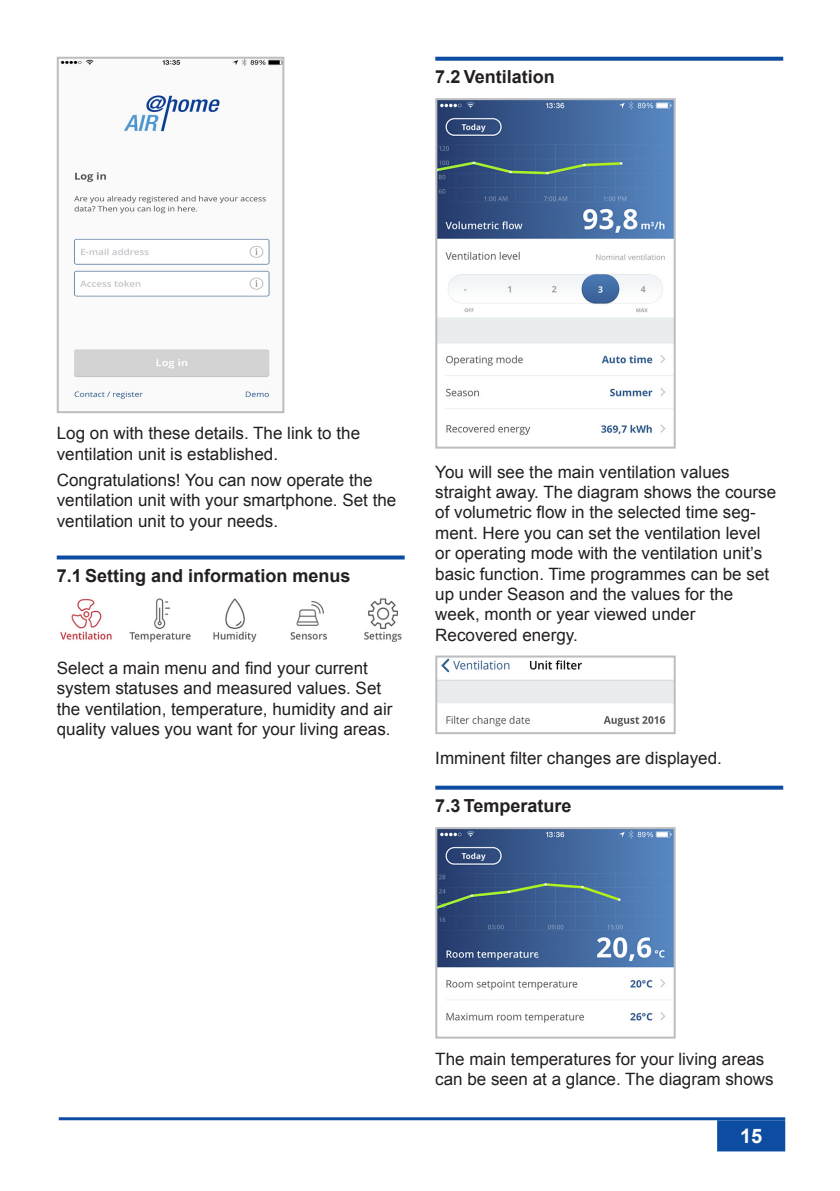
<style>
.page{position:relative;width:840px;height:1191px;background:#fff}
.page>*{position:absolute;margin:0;border:0;box-sizing:border-box;transform-origin:0 0}
.t1{font:700 20px "Arial";color:#fff}
.t2{font:700 18px "Arial";color:#231f20}
.t3{font:17px/20.4px "Arial";color:#231f20}
</style>
<div class="page">
<hr style="left:59px;top:1117px;width:725px;height:3px;background:#0d4da1">
<div style="left:717px;top:1121px;width:66px;height:29px;background:#0d4da1"></div>
<div style="left:716px;top:1120px;width:68px;height:31px;border:2px solid #0d4da1"></div>
<svg style="left:57px;top:555px;width:347px;height:4px"></svg>
<img style="left:60px;top:60px;width:221px;height:339px">
<div style="left:57px;top:57px;width:227px;height:356px;border:2px solid #bcbdc0"></div>
<img style="left:60px;top:598px;width:342px;height:44px">
<svg style="left:435px;top:57px;width:347px;height:4px"></svg>
<svg style="left:435px;top:785px;width:347px;height:4px"></svg>
<img style="left:438px;top:101px;width:234px;height:335px">
<div style="left:435px;top:98px;width:240px;height:350px;border:2px solid #bcbdc0"></div>
<img style="left:438px;top:658px;width:234px;height:69px">
<div style="left:435px;top:655px;width:240px;height:79px;border:2px solid #bcbdc0"></div>
<img style="left:438px;top:830px;width:234px;height:193px">
<div style="left:435px;top:827px;width:240px;height:211px;border:2px solid #bcbdc0"></div>
<p class="t2" style="left:435px;top:65px;width:121px">7.2 Ventilation</p>
<p class="t3" style="left:57px;top:423px;width:305px">Log on with these details. The link to the ventilation unit is established.</p>
<p class="t3" style="left:57px;top:470px;width:341px">Congratulations! You can now operate the ventilation unit with your smartphone. Set the ventilation unit to your needs.</p>
<p class="t2" style="left:57px;top:564px;width:295px">7.1 Setting and information menus</p>
<p class="t3" style="left:57px;top:658px;width:337px">Select a main menu and find your current system statuses and measured values. Set the ventilation, temperature, humidity and air quality values you want for your living areas.</p>
<p class="t3" style="left:435px;top:461px;width:342px">You will see the main ventilation values straight away. The diagram shows the course of volumetric flow in the selected time seg&shy;ment. Here you can set the ventilation level or operating mode with the ventilation unit’s basic function. Time programmes can be set up under Season and the values for the week, month or year viewed under Recovered energy.</p>
<p class="t3" style="left:435px;top:747px;width:288px">Imminent filter changes are displayed.</p>
<p class="t2" style="left:435px;top:794px;width:138px">7.3 Temperature</p>
<p class="t3" style="left:435px;top:1048px;width:339px">The main temperatures for your living areas can be seen at a glance. The diagram shows</p>
<p class="t1" style="left:739px;top:1122px;width:24px">15</p>
</div>
